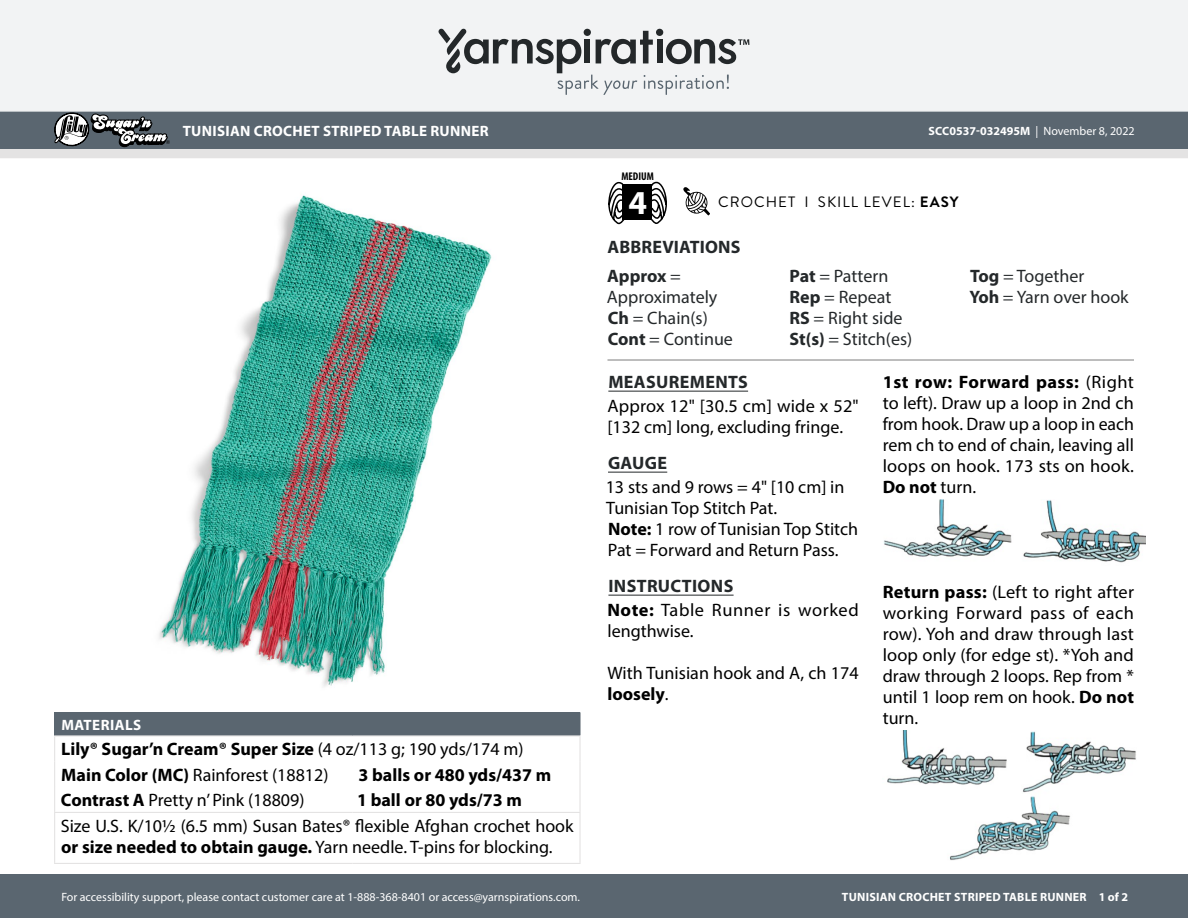
<style>
.page{position:relative;width:1188px;height:918px;background:#fff}
.page>*{position:absolute;margin:0;border:0;box-sizing:border-box;transform-origin:0 0}
.t1{font:700 33.6px "Myriad Pro";color:#fff}
.Body_-__Auto_Style_w{font:18px/21px "Myriad Pro";color:#000}
.Abbreviations_-_With{font:18px/21px "Myriad Pro";color:#24282a}
.Materials_-_Needle{font:18px/21px "Myriad Pro";color:#000}
.Body_-_NO_Automatic{font:18px/21px "Myriad Pro";color:#000}
.Material_-__Colors_i{font:18px "Myriad Pro";color:#000}
.Materials_-_Brand{font:700 18px "Myriad Pro";color:#000}
.Body_-_HEADERS_-_Und{font:700 18px "Myriad Pro";letter-spacing:.02em;color:#24282a}
.Body_-__Auto_Style_w-2{font:18px/21px "Myriad Pro";letter-spacing:.03em;color:#000}
.Material_-__Colors_i-2{font:700 18px "Myriad Pro";color:#000}
.Materials_-__Header{font:700 15px "Myriad Pro";letter-spacing:.02em;color:#fff}
.Type_of_pattern___Sk{font:15px "Brandon Grotesque";letter-spacing:.07em;color:#000}
.t2{font:12px "Myriad Pro";color:#fff}
.t3{font:700 12px "Myriad Pro";letter-spacing:.02em;color:#fff}
.t4{font:700 12px "Myriad Pro";color:#fff}
.t5{font:700 condensed 11.25px "Myriad Pro";color:#000}
.s1{font-weight:400}
.s2{font-weight:700}
</style>
<div class="page">
<div style="left:0;top:875px;width:1188px;height:43px;background:#5a6670"></div>
<div style="left:0;top:0;width:1188px;height:111px;background:#f2f3f4"></div>
<svg style="left:438px;top:29px;width:311px;height:66px"></svg>
<svg style="left:683px;top:187px;width:27px;height:28px"></svg>
<svg style="left:608px;top:181px;width:18px;height:43px"></svg>
<svg style="left:649px;top:181px;width:18px;height:43px"></svg>
<div style="left:622px;top:185px;width:30px;height:35px;background:#000"></div>
<svg style="left:0;top:111px;width:1188px;height:47px;background:#788188"></svg>
<img style="left:159px;top:195px;width:333px;height:492px">
<hr style="left:608px;top:391px;width:140px;height:1px;background:#24282a">
<hr style="left:608px;top:472px;width:59px;height:1px;background:#24282a">
<hr style="left:608px;top:595px;width:126px;height:1px;background:#24282a">
<img style="left:884px;top:500px;width:262px;height:63px">
<img style="left:887px;top:731px;width:249px;height:129px">
<hr style="left:608px;top:360px;width:526px;height:1px;background:#7d7d7d">
<div style="left:55px;top:713px;width:525px;height:23px;background:#5a6670"></div>
<hr style="left:54px;top:712px;width:299px;height:1px;background:#5a6670">
<hr style="left:352px;top:712px;width:228px;height:1px;background:#5a6670">
<svg style="left:580px;top:713px;width:1px;height:22px"></svg>
<hr style="left:54px;top:735px;width:299px;height:1px;background:#e4e3e3">
<hr style="left:352px;top:735px;width:229px;height:1px;background:#e4e3e3">
<hr style="left:579px;top:736px;width:2px;height:25px;background:#e4e3e3">
<svg style="left:54px;top:713px;width:1px;height:99px"></svg>
<hr style="left:579px;top:761px;width:2px;height:26px;background:#e4e3e3">
<hr style="left:579px;top:787px;width:2px;height:25px;background:#e4e3e3">
<hr style="left:54px;top:813px;width:1px;height:50px;background:#e4e3e3">
<hr style="left:54px;top:812px;width:299px;height:1px;background:#e4e3e3">
<hr style="left:352px;top:812px;width:229px;height:1px;background:#e4e3e3">
<hr style="left:579px;top:813px;width:2px;height:50px;background:#e4e3e3">
<hr style="left:54px;top:863px;width:299px;height:1px;background:#e4e3e3">
<hr style="left:352px;top:863px;width:229px;height:1px;background:#e4e3e3">
<p class="Materials_-__Header" style="left:183px;top:121px;width:307px">TUNISIAN CROCHET STRIPED TABLE RUNNER</p>
<p class="Materials_-__Header" style="left:61px;top:715px;width:81px">MATERIALS</p>
<p class="Materials_-_Brand" style="left:61px;top:738px;width:464px">Lily® Sugar’n Cream® Super Size <span class="s1">(4 oz/113 g; 190 yds/174 m)</span></p>
<p class="Material_-__Colors_i" style="left:61px;top:764px;width:269px"><span class="s2">Main Color (MC)</span> Rainforest (18812)</p>
<p class="Material_-__Colors_i-2" style="left:359px;top:763px;width:194px">3 balls or 480 yds/437 m</p>
<p class="Material_-__Colors_i" style="left:61px;top:789px;width:245px"><span class="s2">Contrast A</span> Pretty n’ Pink (18809)</p>
<p class="Material_-__Colors_i-2" style="left:357px;top:789px;width:166px">1 ball or 80 yds/73 m</p>
<p class="Materials_-_Needle" style="left:61px;top:815px;width:514px">Size U.S. K/10½ (6.5 mm) Susan Bates® flexible Afghan crochet hook <span class="s2">or size needed to obtain gauge.</span> Yarn needle. T-pins for blocking.</p>
<p class="t2" style="left:61px;top:889px;width:520px">For accessibility support, please contact customer care at 1-888-368-8401 or access@yarnspirations.com.</p>
<p class="t5" style="left:621px;top:169px;width:34px">MEDIUM</p>
<h1 class="t1" style="left:629px;top:180px;width:20px">4</h1>
<p class="t4" style="left:928px;top:123px;width:208px">SCC0537-032495M <span class="s1">| November 8, 2022</span></p>
<p class="Type_of_pattern___Sk" style="left:718px;top:192px;width:242px">CROCHET I SKILL LEVEL: <span class="s2">EASY</span></p>
<p class="Body_-_HEADERS_-_Und" style="left:608px;top:235px;width:135px">ABBREVIATIONS</p>
<p class="Abbreviations_-_With" style="left:607px;top:265px;width:112px"><span class="s2">Approx</span> =<br>Approximately</p>
<p class="Abbreviations_-_With" style="left:608px;top:307px;width:102px"><span class="s2">Ch</span> = Chain(s)</p>
<p class="Abbreviations_-_With" style="left:608px;top:328px;width:127px"><span class="s2">Cont</span> = Continue</p>
<p class="Abbreviations_-_With" style="left:790px;top:265px;width:100px"><span class="s2">Pat</span> = Pattern</p>
<p class="Abbreviations_-_With" style="left:790px;top:286px;width:103px"><span class="s2">Rep</span> = Repeat</p>
<p class="Abbreviations_-_With" style="left:790px;top:307px;width:114px"><span class="s2">RS</span> = Right side</p>
<p class="Abbreviations_-_With" style="left:789px;top:328px;width:124px"><span class="s2">St(s)</span> = Stitch(es)</p>
<p class="Abbreviations_-_With" style="left:970px;top:265px;width:116px"><span class="s2">Tog</span> = Together</p>
<p class="Abbreviations_-_With" style="left:969px;top:286px;width:161px"><span class="s2">Yoh</span> = Yarn over hook</p>
<p class="Body_-_HEADERS_-_Und" style="left:608px;top:370px;width:141px">MEASUREMENTS</p>
<p class="Body_-__Auto_Style_w" style="left:608px;top:395px;width:253px">Approx 12" [30.5 cm] wide x 52" [132 cm] long, excluding fringe.</p>
<p class="Body_-_HEADERS_-_Und" style="left:608px;top:451px;width:61px">GAUGE</p>
<p class="Body_-_NO_Automatic" style="left:606px;top:476px;width:240px">13 sts and 9 rows = 4" [10 cm] in</p>
<p class="Body_-_NO_Automatic" style="left:606px;top:497px;width:172px">Tunisian Top Stitch Pat.</p>
<p class="Body_-_NO_Automatic" style="left:608px;top:518px;width:252px"><span class="s2">Note:</span> 1 row of Tunisian Top Stitch<br>Pat = Forward and Return Pass.</p>
<p class="Body_-_HEADERS_-_Und" style="left:608px;top:574px;width:126px">INSTRUCTIONS</p>
<p class="Body_-__Auto_Style_w-2" style="left:608px;top:599px;width:253px"><span class="s2">Note:</span> Table Runner is worked lengthwise.</p>
<p class="Body_-__Auto_Style_w" style="left:608px;top:662px;width:253px">With Tunisian hook and A, ch 174 <span class="s2">loosely</span>.</p>
<p class="Body_-__Auto_Style_w" style="left:883px;top:371px;width:253px;text-align:justify"><span class="s2">1st row: Forward pass:</span> (Right to left). Draw up a loop in 2nd ch from hook. Draw up a loop in each rem ch to end of chain, leaving all loops on hook. 173 sts on hook.<br><span class="s2">Do not</span> turn.</p>
<p class="Body_-__Auto_Style_w" style="left:883px;top:581px;width:253px;text-align:justify"><span class="s2">Return pass:</span> (Left to right after working Forward pass of each row). Yoh and draw through last loop only (for edge st). *Yoh and draw through 2 loops. Rep from * until 1 loop rem on hook. <span class="s2">Do not </span>turn.</p>
<p class="t3" style="left:842px;top:889px;width:288px">TUNISIAN CROCHET STRIPED TABLE RUNNER 1 of 2</p>
</div>
